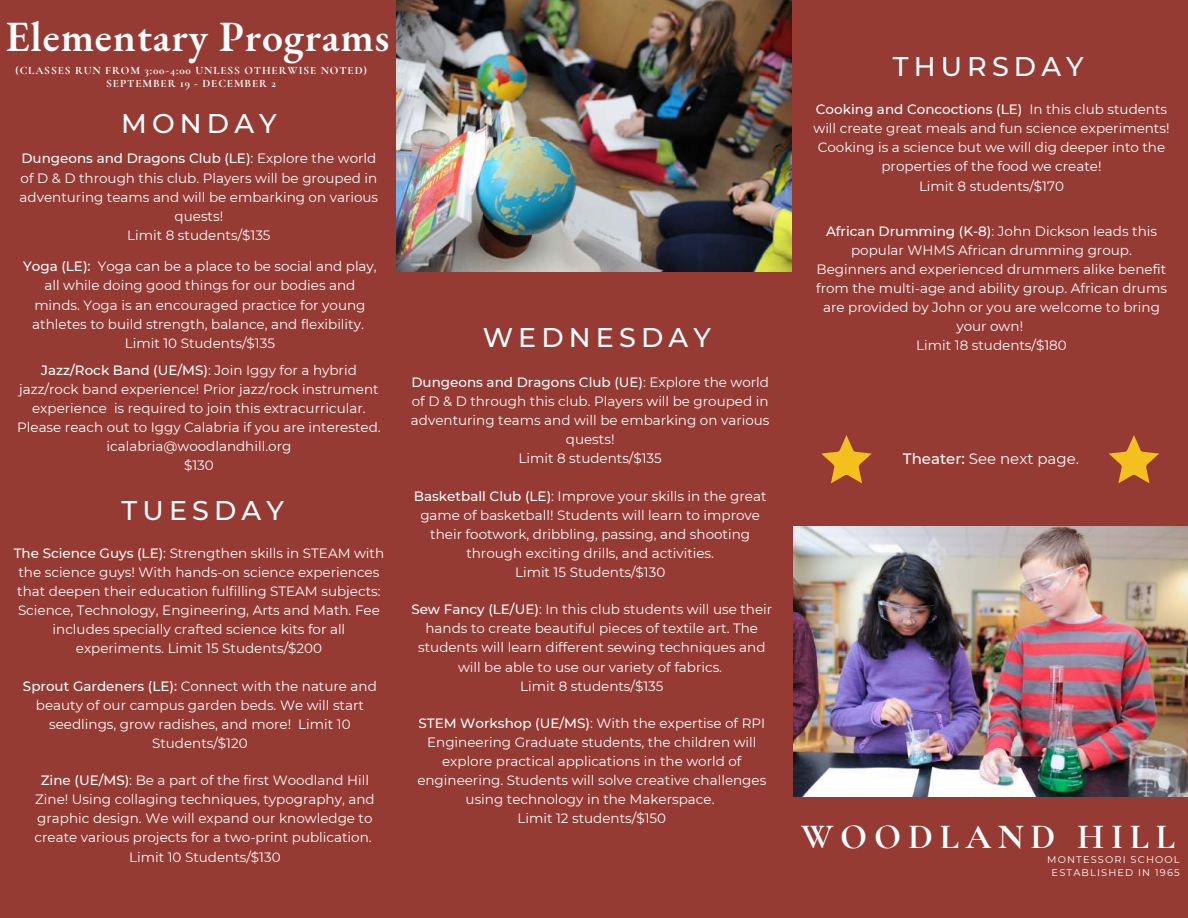
<style>
.page{position:relative;width:1188px;height:918px;background:#963a34}
.page>*{position:absolute;margin:0;border:0;box-sizing:border-box;transform-origin:0 0}
.t1{font:600 42px "EB Garamond";letter-spacing:.02em;color:#fff}
.t2{font:700 35.4px "Cormorant Garamond";letter-spacing:.19em;color:#fff}
.t3{font:500 27px "Montserrat";letter-spacing:.19em;color:#fff}
.t4{font:15px "Montserrat";color:#fff}
.t5{font:13.5px/19.2px "Montserrat";color:#fff;text-align:center}
.t6{font:700 11.25px/13.2px "Cormorant Garamond";letter-spacing:.08em;color:#fff;text-align:center}
.t7{font:9.75px/13px "Montserrat";letter-spacing:.12em;color:#fff;text-align:center}
.s1{font-weight:500}
</style>
<div class="page">
<svg style="left:1109px;top:435px;width:50px;height:48px"></svg>
<svg style="left:821px;top:435px;width:51px;height:48px"></svg>
<img style="left:396px;top:0;width:396px;height:271px">
<img style="left:793px;top:527px;width:395px;height:270px">
<h1 class="t1" style="left:6px;top:9px;width:385px">Elementary Programs</h1>
<p class="t6" style="left:15px;top:63px;width:353px">(CLASSES RUN FROM 3:00-4:00 UNLESS OTHERWISE NOTED)<br>SEPTEMBER 19 - DECEMBER 2</p>
<h3 class="t3" style="left:121px;top:107px;width:157px">MONDAY</h3>
<p class="t5" style="left:20px;top:149px;width:360px"><span class="s1">Dungeons and Dragons Club (LE)</span>: Explore the world of D &amp; D through this club. Players will be grouped in adventuring teams and will be embarking on various quests!<br>Limit 8 students/$135</p>
<p class="t5" style="left:23px;top:257px;width:355px"><span class="s1">Yoga (LE):</span> Yoga can be a place to be social and play, all while doing good things for our bodies and minds. Yoga is an encouraged practice for young athletes to build strength, balance, and flexibility.<br>Limit 10 Students/$135</p>
<p class="t5" style="left:17px;top:360px;width:365px"><span class="s1">Jazz/Rock Band (UE/MS)</span>: Join Iggy for a hybrid jazz/rock band experience! Prior jazz/rock instrument experience is required to join this extracurricular.<br>Please reach out to Iggy Calabria if you are interested. icalabria@woodlandhill.org<br>$130</p>
<h3 class="t3" style="left:122px;top:494px;width:164px">TUESDAY</h3>
<p class="t5" style="left:14px;top:543px;width:372px"><span class="s1">The Science Guys (LE)</span>: Strengthen skills in STEAM with the science guys! With hands-on science experiences that deepen their education fulfilling STEAM subjects:<br>Science, Technology, Engineering, Arts and Math. Fee includes specially crafted science kits for all experiments. Limit 15 Students/$200</p>
<p class="t5" style="left:23px;top:676px;width:355px"><span class="s1">Sprout Gardeners (LE):</span> Connect with the nature and beauty of our campus garden beds. We will start seedlings, grow radishes, and more! Limit 10<br>Students/$120</p>
<p class="t5" style="left:35px;top:771px;width:342px"><span class="s1">Zine (UE/MS)</span>: Be a part of the first Woodland Hill Zine! Using collaging techniques, typography, and graphic design. We will expand our knowledge to create various projects for a two-print publication.<br>Limit 10 Students/$130</p>
<h3 class="t3" style="left:483px;top:320px;width:230px">WEDNESDAY</h3>
<p class="t5" style="left:411px;top:372px;width:360px"><span class="s1">Dungeons and Dragons Club (UE)</span>: Explore the world of D &amp; D through this club. Players will be grouped in adventuring teams and will be embarking on various quests!<br>Limit 8 students/$135</p>
<p class="t5" style="left:414px;top:486px;width:354px"><span class="s1">Basketball Club (LE)</span>: Improve your skills in the great game of basketball! Students will learn to improve their footwork, dribbling, passing, and shooting through exciting drills, and activities.<br>Limit 15 Students/$130</p>
<p class="t5" style="left:411px;top:600px;width:362px"><span class="s1">Sew Fancy (LE/UE)</span>: In this club students will use their hands to create beautiful pieces of textile art. The students will learn different sewing techniques and will be able to use our variety of fabrics.<br>Limit 8 students/$135</p>
<p class="t5" style="left:417px;top:713px;width:350px"><span class="s1">STEM Workshop (UE/MS)</span>: With the expertise of RPI Engineering Graduate students, the children will explore practical applications in the world of engineering. Students will solve creative challenges using technology in the Makerspace.<br>Limit 12 students/$150</p>
<h3 class="t3" style="left:893px;top:50px;width:192px">THURSDAY</h3>
<p class="t5" style="left:813px;top:100px;width:358px"><span class="s1">Cooking and Concoctions (LE)</span> In this club students will create great meals and fun science experiments!<br>Cooking is a science but we will dig deeper into the properties of the food we create!<br>Limit 8 students/$170</p>
<p class="t5" style="left:816px;top:221px;width:352px"><span class="s1">African Drumming (K-8)</span>: John Dickson leads this popular WHMS African drumming group.<br>Beginners and experienced drummers alike benefit from the multi-age and ability group. African drums are provided by John or you are welcome to bring your own!<br>Limit 18 students/$180</p>
<p class="t4" style="left:903px;top:450px;width:178px"><span class="s1">Theater:</span> See next page.</p>
<h2 class="t2" style="left:801px;top:815px;width:375px">WOODLAND HILL</h2>
<p class="t7" style="left:1047px;top:853px;width:134px">MONTESSORI SCHOOL<br>ESTABLISHED IN 1965</p>
</div>
